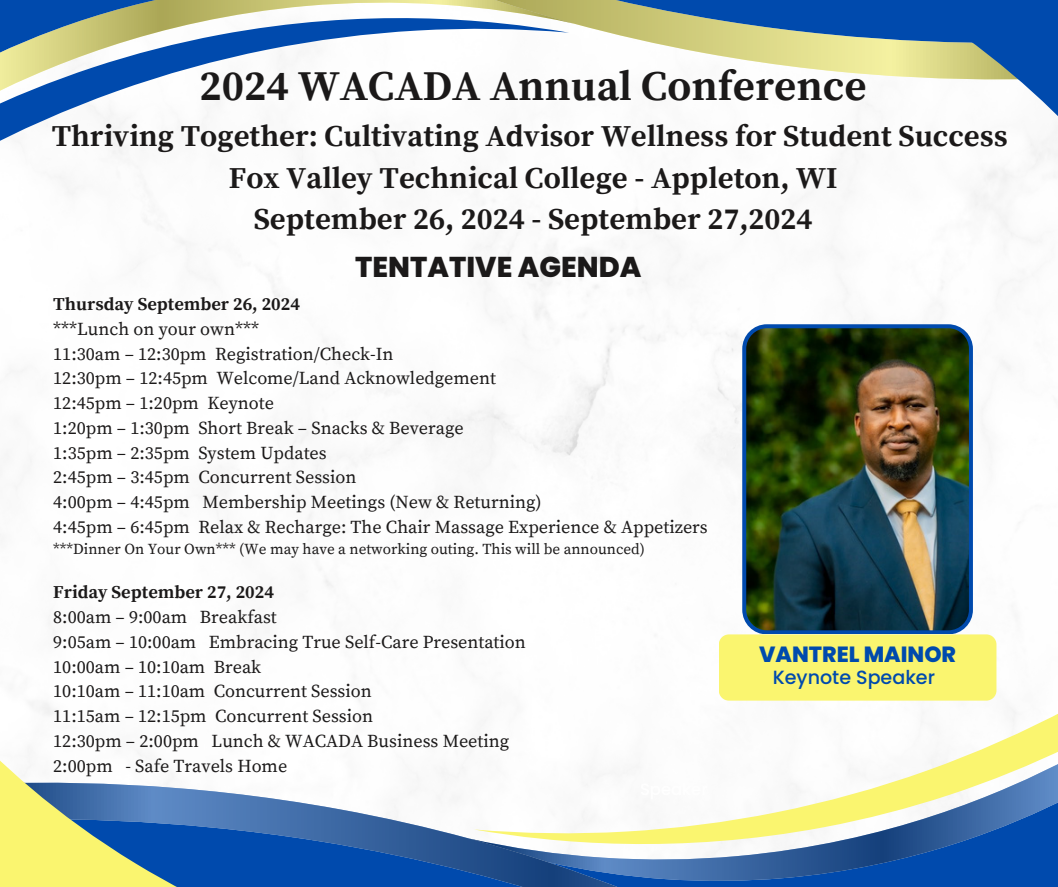
<style>
.page{position:relative;width:1058px;height:887px;background:#fff}
.page>*{position:absolute;margin:0;border:0;box-sizing:border-box;transform-origin:0 0}
.t1{font:700 42.3px "Source Serif Pro";color:#1b1919}
.t2{font:700 30.3px/41.7px "Source Serif Pro";color:#1b1919;text-align:center}
.t3{font:800 28.65px "Poppins";color:#1b1919}
.t4{font:800 21.9px "Poppins";color:#004aad}
.t5{font:500 19.05px "Poppins";color:#004aad}
.t6{font:18.15px/24.8px "Source Serif Pro";color:#1b1919}
.t7{font:700 18.15px "Source Serif Pro";color:#1b1919}
.t8{font:15.15px "Source Serif Pro";color:#1b1919}
.s1{font-weight:700}
</style>
<div class="page">
<img style="left:16px;top:144px;width:1042px;height:571px">
<svg style="left:822px;top:881px;width:236px;height:5px"></svg>
<svg style="left:490px;top:854px;width:568px;height:27px;background:#285ea6"></svg>
<svg style="left:474px;top:707px;width:584px;height:147px"></svg>
<svg style="left:0;top:717px;width:490px;height:169px"></svg>
<svg style="left:0;top:0;width:552px;height:8px;background:#9dad96"></svg>
<svg style="left:0;top:8px;width:569px;height:146px"></svg>
<svg style="left:552px;top:0;width:506px;height:144px"></svg>
<img style="left:742px;top:324px;width:231px;height:310px">
<div style="left:718px;top:634px;width:278px;height:66px;background:#faf56f;border-radius:10px"></div>
<p class="t1" style="left:199px;top:61px;width:668px">2024 WACADA Annual Conference</p>
<p class="t2" style="left:52px;top:116px;width:957px">Thriving Together: Cultivating Advisor Wellness for Student Success<br>Fox Valley Technical College - Appleton, WI<br>September 26, 2024 - September 27,2024</p>
<h5 class="t3" style="left:355px;top:247px;width:288px">TENTATIVE AGENDA</h5>
<p class="t7" style="left:53px;top:293px;width:248px">Thursday September 26, 2024</p>
<h2 class="t6" style="left:53px;top:317px;width:207px">***Lunch on your own***</h2>
<h1 class="t6" style="left:53px;top:342px;width:342px">11:30am – 12:30pm Registration/Check-In</h1>
<p class="t6" style="left:53px;top:367px;width:444px">12:30pm – 12:45pm Welcome/Land Acknowledgement</p>
<p class="t6" style="left:53px;top:391px;width:222px">12:45pm – 1:20pm Keynote</p>
<p class="t6" style="left:53px;top:416px;width:412px">1:20pm – 1:30pm Short Break – Snacks &amp; Beverage</p>
<p class="t6" style="left:53px;top:441px;width:275px">1:35pm – 2:35pm System Updates</p>
<p class="t6" style="left:53px;top:466px;width:305px">2:45pm – 3:45pm Concurrent Session</p>
<p class="t6" style="left:53px;top:490px;width:490px">4:00pm – 4:45pm Membership Meetings (New &amp; Returning)</p>
<p class="t6" style="left:53px;top:515px;width:656px">4:45pm – 6:45pm Relax &amp; Recharge: The Chair Massage Experience &amp; Appetizers</p>
<p class="t8" style="left:53px;top:540px;width:593px">***Dinner On Your Own*** (We may have a networking outing. This will be announced)</p>
<p class="t6" style="left:53px;top:580px;width:474px"><span class="s1">Friday September 27, 2024<br></span>8:00am – 9:00am Breakfast<br>9:05am – 10:00am Embracing True Self-Care Presentation 10:00am – 10:10am Break<br>10:10am – 11:10am Concurrent Session<br>11:15am – 12:15pm Concurrent Session<br>12:30pm – 2:00pm Lunch &amp; WACADA Business Meeting 2:00pm - Safe Travels Home</p>
<p class="t4" style="left:759px;top:638px;width:198px">VANTREL MAINOR</p>
<h3 class="t5" style="left:772px;top:664px;width:164px">Keynote Speaker</h3>
</div>
